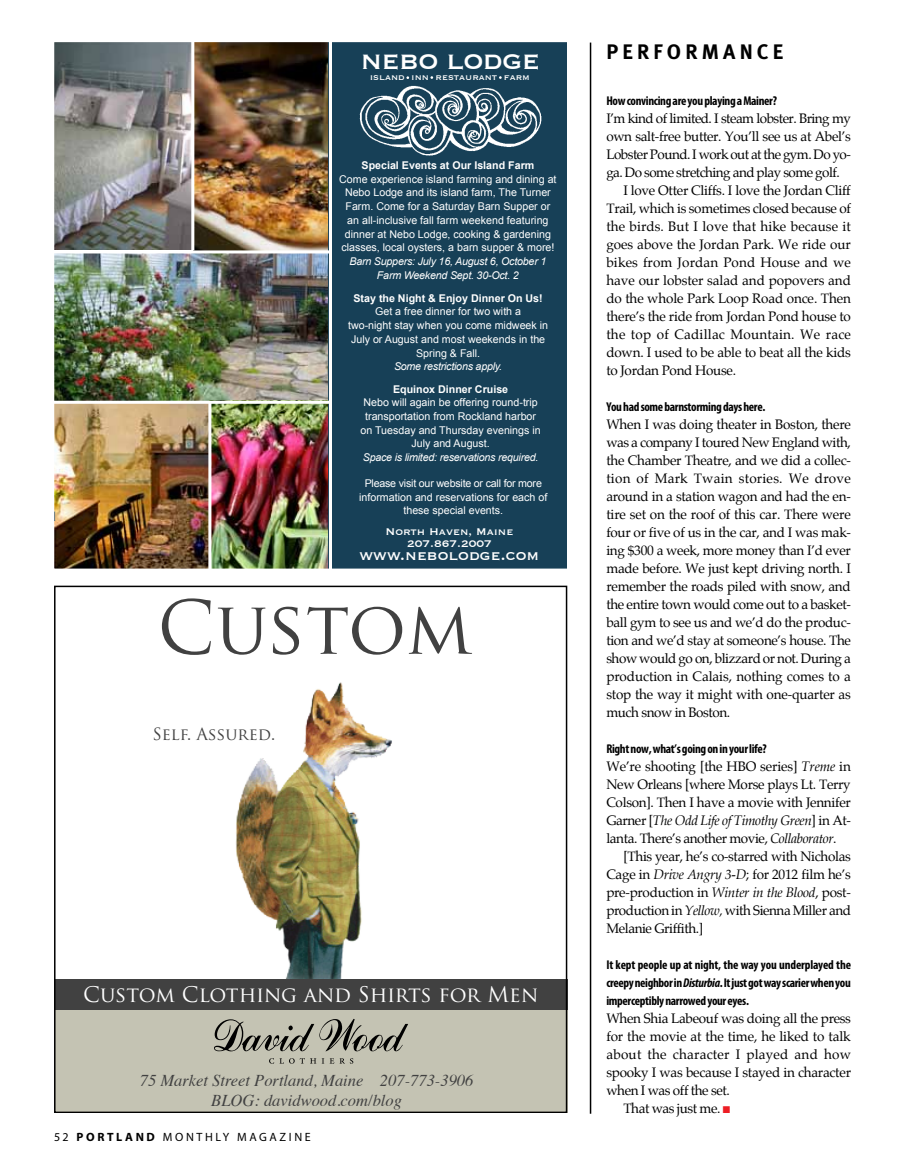
<style>
.page{position:relative;width:905px;height:1175px;background:#fff}
.page>*{position:absolute;margin:0;border:0;box-sizing:border-box;transform-origin:0 0}
.t1{font:72px "Trajan Pro";color:#414141}
.t2{font:32.85px "Copperplate";letter-spacing:-.02em;color:#fff}
.t3{font:21px "Trajan Pro";letter-spacing:-.01em;color:#fff}
.t4{font:700 21px "Meta";letter-spacing:.2em;color:#000}
.t5{font:17.7px "Copperplate";color:#fff}
.t6{font:italic 16.5px/19.8px "Times";color:#414141;text-align:center}
.t7{font:16.5px "Trajan Pro";color:#414141}
.t8{font:13.5px/18px "Palatino";letter-spacing:-.02em;color:#000;text-align:justify}
.t9{font:13.5px "Palatino";letter-spacing:-.04em;color:#000}
.t10{font:13.5px "Palatino";letter-spacing:.015em;color:#000}
.t11{font:13.5px "Palatino";letter-spacing:.005em;color:#000}
.t12{font:13.5px "Palatino";letter-spacing:.01em;color:#000}
.t13{font:700 condensed 12.75px/18px "Myriad Pro";letter-spacing:-.025em;color:#000;text-align:justify}
.t14{font:12.6px/12.1px "Copperplate";color:#fff;text-align:center}
.t15{font:12px "Myriad Pro";letter-spacing:.22em;color:#000}
.t16{font:10.65px/13.8px "Arial";color:#fff;text-align:center}
.t17{font:italic 10.65px/13.8px "Arial";letter-spacing:-.02em;color:#fff;text-align:center}
.t18{font:700 10.65px "Arial";color:#fff}
.t19{font:10.65px "Copperplate";color:#fff}
.s1{font-weight:700}
.s2{font-style:italic}
.s3{color:#ed1d24}
</style>
<div class="page">
<div style="left:105px;top:1006px;width:416px;height:6px;background:#414141"></div>
<div style="left:54px;top:1071px;width:513px;height:41px;background:#c4c3b3"></div>
<div style="left:54px;top:1010px;width:513px;height:72px;background:#c4c3b3"></div>
<img style="left:236px;top:682px;width:156px;height:297px">
<svg style="left:269px;top:1058px;width:47px;height:5px"></svg>
<svg style="left:322px;top:1058px;width:31px;height:5px"></svg>
<svg style="left:214px;top:1018px;width:194px;height:33px"></svg>
<div style="left:54px;top:979px;width:513px;height:30px;background:#414141"></div>
<div style="left:54px;top:585px;width:513px;height:527px;border:2px solid #000"></div>
<img style="left:54px;top:43px;width:513px;height:525px">
<hr style="left:589px;top:43px;width:2px;height:1070px;background:#000">
<h2 class="t2" style="left:360px;top:38px;width:181px">nebo lodge</h2>
<p class="t19" style="left:369px;top:70px;width:162px">island inn restaurant farm</p>
<p class="t18" style="left:361px;top:158px;width:174px">Special Events at Our Island Farm</p>
<p class="t16" style="left:339px;top:172px;width:219px">Come experience island farming and dining at Nebo Lodge and its island farm, The Turner Farm. Come for a Saturday Barn Supper or an all-inclusive fall farm weekend featuring dinner at Nebo Lodge, cooking &amp; gardening classes, local oysters, a barn supper &amp; more!</p>
<p class="t17" style="left:349px;top:255px;width:198px">Barn Suppers: July 16, August 6, October 1<br>Farm Weekend Sept. 30-Oct. 2</p>
<p class="t18" style="left:353px;top:291px;width:191px">Stay the Night &amp; Enjoy Dinner On Us!</p>
<p class="t16" style="left:348px;top:305px;width:201px">Get a free dinner for two with a<br>two-night stay when you come midweek in<br>July or August and most weekends in the<br>Spring &amp; Fall.</p>
<p class="t17" style="left:394px;top:360px;width:110px">Some restrictions apply.</p>
<p class="t18" style="left:393px;top:382px;width:117px">Equinox Dinner Cruise</p>
<p class="t16" style="left:360px;top:396px;width:182px">Nebo will again be offering round-trip transportation from Rockland harbor on Tuesday and Thursday evenings in<br>July and August.</p>
<p class="t17" style="left:363px;top:451px;width:177px">Space is limited: reservations required.</p>
<p class="t16" style="left:359px;top:476px;width:190px">Please visit our website or call for more information and reservations for each of these special events.</p>
<p class="t14" style="left:385px;top:525px;width:129px">North Haven, Maine<br>207.867.2007</p>
<h3 class="t5" style="left:359px;top:543px;width:181px">www.nebolodge.com</h3>
<h1 class="t1" style="left:157px;top:582px;width:316px">Custom</h1>
<p class="t7" style="left:152px;top:723px;width:124px">Self. Assured.</p>
<h3 class="t3" style="left:83px;top:981px;width:456px">Custom Clothing and Shirts for Men</h3>
<p class="t6" style="left:140px;top:1069px;width:335px">75 Market Street Portland, Maine 207-773-3906<br>BLOG: davidwood.com/blog</p>
<p class="t15" style="left:54px;top:1129px;width:257px">52 <span class="s1">PORTLAND</span> MONTH LY MAGAZINE</p>
<h3 class="t4" style="left:606px;top:40px;width:178px">PERFORMANCE</h3>
<p class="t13" style="left:606px;top:91px;width:172px">How convincing are you playing a Mainer?</p>
<p class="t9" style="left:606px;top:107px;width:246px">I’m kind of limited. I steam lobster. Bring my</p>
<p class="t8" style="left:606px;top:127px;width:246px">own salt-free butter. You’ll see us at Abel’s</p>
<p class="t9" style="left:606px;top:143px;width:246px">Lobster Pound. I work out at the gym. Do yo-</p>
<p class="t9" style="left:606px;top:161px;width:235px">ga. Do some stretching and play some golf.</p>
<p class="t8" style="left:623px;top:181px;width:229px">I love Otter Cliffs. I love the Jordan Cliff</p>
<p class="t8" style="left:606px;top:199px;width:246px">Trail, which is sometimes closed because of</p>
<p class="t11" style="left:606px;top:215px;width:246px">the birds. But I love that hike because it</p>
<p class="t8" style="left:606px;top:235px;width:246px">goes above the Jordan Park. We ride our</p>
<p class="t12" style="left:606px;top:251px;width:246px">bikes from Jordan Pond House and we</p>
<p class="t8" style="left:606px;top:271px;width:246px">have our lobster salad and popovers and</p>
<p class="t8" style="left:606px;top:289px;width:246px">do the whole Park Loop Road once. Then</p>
<p class="t8" style="left:606px;top:307px;width:246px">there’s the ride from Jordan Pond house to</p>
<p class="t10" style="left:606px;top:323px;width:246px">the top of Cadillac Mountain. We race</p>
<p class="t8" style="left:606px;top:343px;width:246px">down. I used to be able to beat all the kids</p>
<p class="t8" style="left:606px;top:361px;width:131px">to Jordan Pond House.</p>
<p class="t13" style="left:606px;top:397px;width:160px">You had some barnstorming days here.</p>
<p class="t8" style="left:606px;top:415px;width:246px">When I was doing theater in Boston, there was a company I toured New England with, the Chamber Theatre, and we did a collec&shy;tion of Mark Twain stories. We drove around in a station wagon and had the en&shy;tire set on the roof of this car. There were four or five of us in the car, and I was mak&shy;ing $300 a week, more money than I’d ever made before. We just kept driving north. I remember the roads piled with snow, and the entire town would come out to a basket&shy;ball gym to see us and we’d do the produc&shy;tion and we’d stay at someone’s house. The show would go on, blizzard or not. During a production in Calais, nothing comes to a stop the way it might with one-quarter as much snow in Boston.</p>
<p class="t13" style="left:606px;top:739px;width:162px">Right now, what’s going on in your life?</p>
<p class="t8" style="left:606px;top:757px;width:246px">We’re shooting [the HBO series] <span class="s2">Treme</span> in New Orleans [where Morse plays Lt. Terry Colson]. Then I have a movie with Jennifer Garner [<span class="s2">The Odd Life of Timothy Green</span>] in At&shy;lanta. There’s another movie, <span class="s2">Collaborator</span>.</p>
<p class="t8" style="left:606px;top:847px;width:246px;text-indent:17px">[This year, he’s co-starred with Nicholas Cage in <span class="s2">Drive Angry 3-D</span>; for 2012 film he’s pre-production in <span class="s2">Winter in the Blood</span>, post&shy;production in <span class="s2">Yellow,</span> with Sienna Miller and Melanie Griffith.]</p>
<p class="t13" style="left:606px;top:955px;width:246px">It kept people up at night, the way you underplayed the creepy neighbor in <span class="s2">Disturbia</span>. It just got way scarier when you imperceptibly narrowed your eyes.</p>
<p class="t8" style="left:606px;top:1009px;width:246px">When Shia Labeouf was doing all the press</p>
<p class="t8" style="left:606px;top:1027px;width:246px">for the movie at the time, he liked to talk</p>
<p class="t10" style="left:606px;top:1043px;width:246px">about the character I played and how</p>
<p class="t8" style="left:606px;top:1063px;width:246px">spooky I was because I stayed in character</p>
<p class="t8" style="left:606px;top:1081px;width:125px">when I was off the set.</p>
<p class="t8" style="left:623px;top:1099px;width:108px">That was just me. <span class="s3">■</span></p>
</div>
